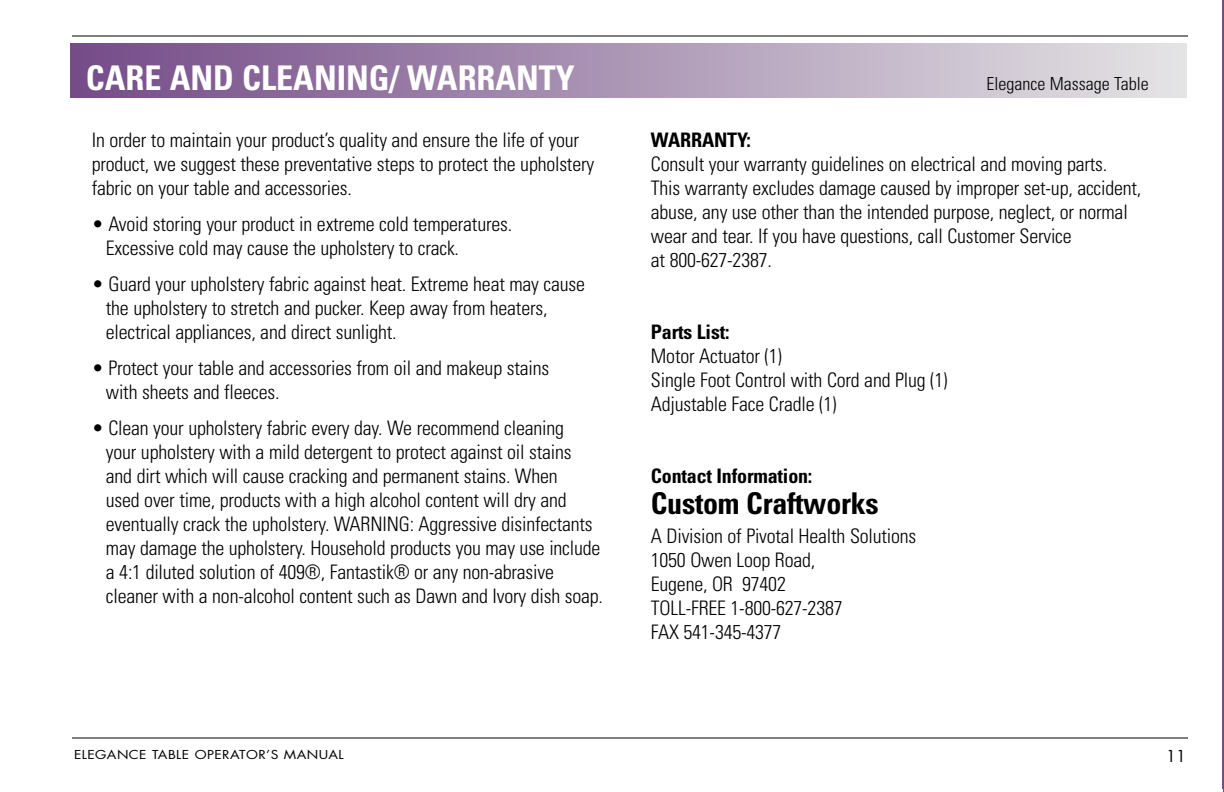
<style>
.page{position:relative;width:1224px;height:792px;background:#fff}
.page>*{position:absolute;margin:0;border:0;box-sizing:border-box;transform-origin:0 0}
.t1{font:700 condensed 34px "Univers";color:#fff}
.t2{font:700 condensed 30px "Univers";letter-spacing:-.01em;color:#000}
.t3{font:300 condensed 20px/24px "Univers";letter-spacing:-.01em;color:#000}
.t4{font:700 condensed 20px "Univers";letter-spacing:-.01em;color:#000}
.t5{font:300 condensed 18px "Univers";color:#000}
.t6{font:16px "Futura";color:#000}
.t7{font:12px "Futura";letter-spacing:.03em;color:#000;scale:1.15 1}
</style>
<div class="page">
<hr style="left:72px;top:36px;width:1116px;height:1px;background:#000">
<hr style="left:72px;top:738px;width:1116px;height:1px;background:#000">
<div style="left:71px;top:44px;width:1116px;height:54px;background:linear-gradient(to right,#754b88,#e4e4e5)"></div>
<hr style="left:1223px;top:0;width:1px;height:789px;background:#754b88">
<hr style="left:1223px;top:580px;width:1px;height:212px;background:#754b88">
<h1 class="t1" style="left:86px;top:65px;width:490px">CARE AND CLEANING/ WARRANTY</h1>
<p class="t3" style="left:92px;top:129px;width:504px">In order to maintain your product’s quality and ensure the life of your product, we suggest these preventative steps to protect the upholstery fabric on your table and accessories.</p>
<p class="t3" style="left:106px;top:213px;width:408px;text-indent:-14px">• Avoid storing your product in extreme cold temperatures.<br>Excessive cold may cause the upholstery to crack.</p>
<p class="t3" style="left:106px;top:273px;width:481px;text-indent:-14px">• Guard your upholstery fabric against heat. Extreme heat may cause the upholstery to stretch and pucker. Keep away from heaters, electrical appliances, and direct sunlight.</p>
<p class="t3" style="left:106px;top:357px;width:445px;text-indent:-14px">• Protect your table and accessories from oil and makeup stains with sheets and fleeces.</p>
<p class="t3" style="left:106px;top:417px;width:499px;text-indent:-14px">• Clean your upholstery fabric every day. We recommend cleaning<br>your upholstery with a mild detergent to protect against oil stains<br>and dirt which will cause cracking and permanent stains. When<br>used over time, products with a high alcohol content will dry and eventually crack the upholstery. WARNING: Aggressive disinfectants may damage the upholstery. Household products you may use include a 4:1 diluted solution of 409®, Fantastik® or any non-abrasive cleaner with a non-alcohol content such as Dawn and Ivory dish soap.</p>
<p class="t5" style="left:987px;top:77px;width:164px">Elegance Massage Table</p>
<p class="t4" style="left:651px;top:132px;width:102px">WARRANTY:</p>
<p class="t3" style="left:651px;top:153px;width:492px">Consult your warranty guidelines on electrical and moving parts.<br>This warranty excludes damage caused by improper set-up, accident, abuse, any use other than the intended purpose, neglect, or normal wear and tear. If you have questions, call Customer Service<br>at 800-627-2387.</p>
<p class="t4" style="left:651px;top:324px;width:80px">Parts List:</p>
<p class="t3" style="left:651px;top:345px;width:298px">Motor Actuator (1)<br>Single Foot Control with Cord and Plug (1)<br>Adjustable Face Cradle (1)</p>
<p class="t4" style="left:651px;top:468px;width:163px">Contact Information:</p>
<h2 class="t2" style="left:651px;top:492px;width:230px">Custom Craftworks</h2>
<p class="t3" style="left:651px;top:525px;width:267px">A Division of Pivotal Health Solutions<br>1050 Owen Loop Road,<br>Eugene, OR 97402<br>TOLL-FREE 1-800-627-2387<br>FAX 541-345-4377</p>
<p class="t7" style="left:74px;top:749px;width:236px">ELEGANCE TABLE OPERATOR’S MANUAL</p>
<p class="t6" style="left:1166px;top:749px;width:21px">11</p>
</div>
